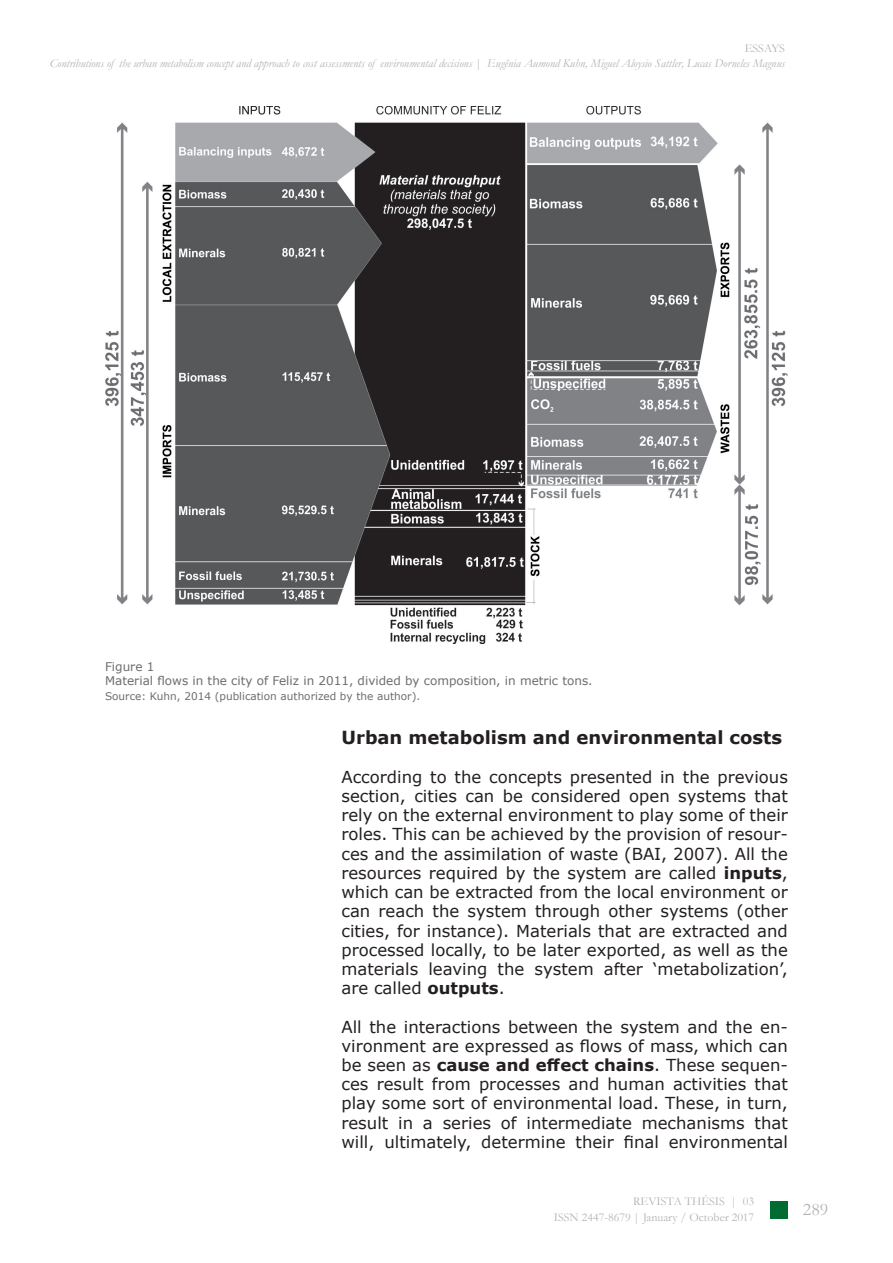
<style>
.page{position:relative;width:893px;height:1263px;background:#fff}
.page>*{position:absolute;margin:0;border:0;box-sizing:border-box;transform-origin:0 0}
.t1{font:700 18px "Verdana";color:#231f20}
.t2{font:18px "Garamond";color:#b2b3b7}
.t3{font:16.5px/19.2px "Verdana";color:#231f20;text-align:justify}
.t4{font:italic 12px "Garamond";color:#b2b3b7}
.t5{font:12px/14.4px "Verdana";color:#6c6d70}
.t6{font:12px/16.2px "Garamond";color:#b2b3b7;text-align:right}
.t7{font:10.5px "Verdana";color:#6c6d70}
.s1{font-weight:700}
</style>
<div class="page">
<div style="left:770px;top:1201px;width:17px;height:17px;background:#006c31"></div>
<img style="left:105px;top:106px;width:683px;height:537px">
<p class="t6" style="left:745px;top:40px;width:42px">ESSAYS</p>
<p class="t4" style="left:50px;top:55px;width:737px">Contributions of the urban metabolism concept and approach to cost assessments of environmental decisions | Eugênia Aumond Kuhn, Miguel Aloysio Sattler, Lucas Dorneles Magnus</p>
<p class="t5" style="left:105px;top:659px;width:489px">Figure 1<br>Material flows in the city of Feliz in 2011, divided by composition, in metric tons.</p>
<p class="t7" style="left:105px;top:689px;width:317px">Source: Kuhn, 2014 (publication authorized by the author).</p>
<p class="t1" style="left:341px;top:725px;width:442px">Urban metabolism and environmental costs</p>
<p class="t3" style="left:341px;top:767px;width:448px">According to the concepts presented in the previous section, cities can be considered open systems that rely on the external environment to play some of their roles. This can be achieved by the provision of resour&shy;ces and the assimilation of waste (BAI, 2007). All the resources required by the system are called <span class="s1">inputs</span>, which can be extracted from the local environment or can reach the system through other systems (other cities, for instance). Materials that are extracted and processed locally, to be later exported, as well as the materials leaving the system after ‘metabolization’, are called <span class="s1">outputs</span>.</p>
<p class="t3" style="left:341px;top:1017px;width:448px">All the interactions between the system and the en&shy;vironment are expressed as flows of mass, which can be seen as <span class="s1">cause and effect chains</span>. These sequen&shy;ces result from processes and human activities that play some sort of environmental load. These, in turn, result in a series of intermediate mechanisms that will, ultimately, determine their final environmental</p>
<p class="t6" style="left:554px;top:1193px;width:202px">REVISTA THÉSIS | 03<br>ISSN 2447-8679 | January / October 2017</p>
<p class="t2" style="left:803px;top:1197px;width:27px">289</p>
</div>
